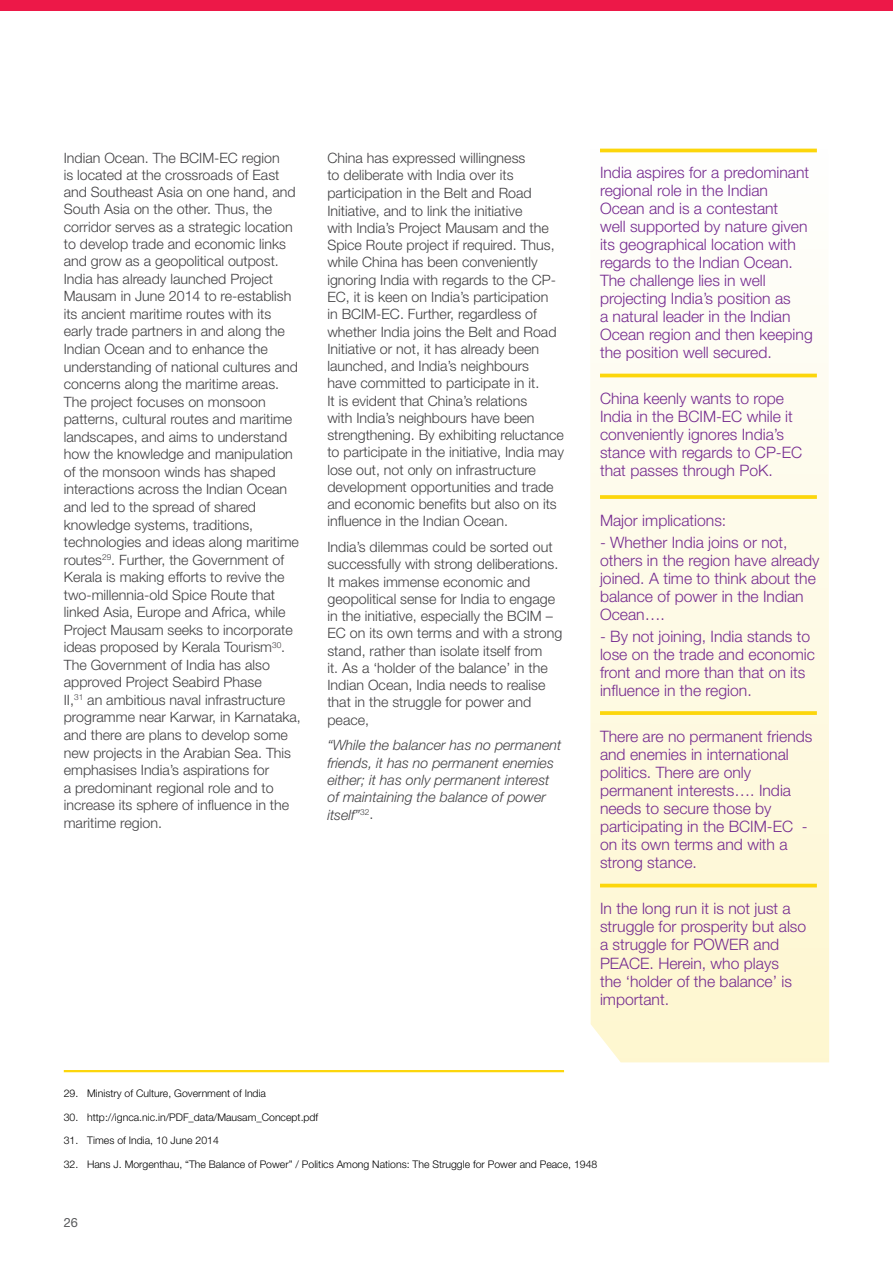
<style>
.page{position:relative;width:893px;height:1263px;background:#fff}
.page>*{position:absolute;margin:0;border:0;box-sizing:border-box;transform-origin:0 0}
.t1{font:300 15.75px/18px "Helvetica Neue";color:#752b90}
.t2{font:300 14.25px/17.5px "Helvetica Neue";color:#414042}
.t3{font:italic 300 14.25px/17.2px "Helvetica Neue";color:#414042}
.t4{font:12.75px "Helvetica Neue";color:#58595b}
.t5{font:300 10.5px "Helvetica Neue";color:#000}
.s1{font-style:normal}
</style>
<div class="page">
<div style="left:0;top:0;width:892px;height:11px;background:#ed1848"></div>
<svg style="left:590px;top:152px;width:239px;height:910px"></svg>
<hr style="left:600px;top:149px;width:217px;height:3px;background:#fcd60b">
<hr style="left:600px;top:374px;width:217px;height:3px;background:#fcd60b">
<svg style="left:600px;top:495px;width:217px;height:4px"></svg>
<svg style="left:600px;top:711px;width:217px;height:4px"></svg>
<hr style="left:600px;top:884px;width:217px;height:3px;background:#fcd60b">
<hr style="left:64px;top:1070px;width:500px;height:2px;background:#fcd60b">
<p class="t2" style="left:64px;top:148px;width:239px">Indian Ocean. The BCIM-EC region<br>is located at the crossroads of East and Southeast Asia on one hand, and South Asia on the other. Thus, the corridor serves as a strategic location to develop trade and economic links and grow as a geopolitical outpost.<br>India has already launched Project Mausam in June 2014 to re-establish its ancient maritime routes with its early trade partners in and along the Indian Ocean and to enhance the understanding of national cultures and concerns along the maritime areas.<br>The project focuses on monsoon patterns, cultural routes and maritime landscapes, and aims to understand how the knowledge and manipulation of the monsoon winds has shaped interactions across the Indian Ocean and led to the spread of shared knowledge systems, traditions, technologies and ideas along maritime routes<sup>29</sup>. Further, the Government of Kerala is making efforts to revive the two-millennia-old Spice Route that linked Asia, Europe and Africa, while Project Mausam seeks to incorporate ideas proposed by Kerala Tourism<sup>30</sup>.<br>The Government of India has also approved Project Seabird Phase<br>II,<sup>31</sup> an ambitious naval infrastructure programme near Karwar, in Karnataka, and there are plans to develop some new projects in the Arabian Sea. This emphasises India’s aspirations for<br>a predominant regional role and to increase its sphere of influence in the maritime region.</p>
<p class="t2" style="left:327px;top:148px;width:238px">China has expressed willingness<br>to deliberate with India over its participation in the Belt and Road Initiative, and to link the initiative<br>with India’s Project Mausam and the Spice Route project if required. Thus, while China has been conveniently ignoring India with regards to the CP-EC, it is keen on India’s participation<br>in BCIM-EC. Further, regardless of whether India joins the Belt and Road Initiative or not, it has already been launched, and India’s neighbours<br>have committed to participate in it.<br>It is evident that China’s relations<br>with India’s neighbours have been strengthening. By exhibiting reluctance to participate in the initiative, India may lose out, not only on infrastructure development opportunities and trade and economic benefits but also on its influence in the Indian Ocean.</p>
<p class="t2" style="left:327px;top:538px;width:236px">India’s dilemmas could be sorted out successfully with strong deliberations.<br>It makes immense economic and geopolitical sense for India to engage in the initiative, especially the BCIM – EC on its own terms and with a strong stand, rather than isolate itself from<br>it. As a ‘holder of the balance’ in the Indian Ocean, India needs to realise that in the struggle for power and peace,</p>
<p class="t3" style="left:327px;top:736px;width:235px">“While the balancer has no permanent friends, it has no permanent enemies either; it has only permanent interest of maintaining the balance of power itself”<sup>32</sup><span class="s1">.</span></p>
<p class="t1" style="left:600px;top:162px;width:214px">India aspires for a predominant regional role in the Indian<br>Ocean and is a contestant<br>well supported by nature given its geographical location with regards to the Indian Ocean.<br>The challenge lies in well projecting India’s position as<br>a natural leader in the Indian<br>Ocean region and then keeping the position well secured.</p>
<p class="t1" style="left:600px;top:389px;width:204px">China keenly wants to rope<br>India in the BCIM-EC while it conveniently ignores India’s stance with regards to CP-EC that passes through PoK.</p>
<p class="t1" style="left:600px;top:510px;width:128px">Major implications:</p>
<p class="t1" style="left:600px;top:532px;width:221px">- Whether India joins or not, others in the region have already joined. A time to think about the balance of power in the Indian<br>Ocean….</p>
<p class="t1" style="left:600px;top:627px;width:217px">- By not joining, India stands to lose on the trade and economic front and more than that on its influence in the region.</p>
<p class="t1" style="left:600px;top:726px;width:214px">There are no permanent friends and enemies in international politics. There are only permanent interests…. India needs to secure those by participating in the BCIM-EC - on its own terms and with a strong stance.</p>
<p class="t1" style="left:600px;top:899px;width:208px">In the long run it is not just a struggle for prosperity but also a struggle for POWER and<br>PEACE. Herein, who plays<br>the ‘holder of the balance’ is important.</p>
<p class="t5" style="left:64px;top:1085px;width:204px">29. Ministry of Culture, Government of India</p>
<p class="t5" style="left:64px;top:1109px;width:256px">30. http://ignca.nic.in/PDF_data/Mausam_Concept.pdf</p>
<p class="t5" style="left:64px;top:1132px;width:157px">31. Times of India, 10 June 2014</p>
<p class="t5" style="left:64px;top:1156px;width:535px">32. Hans J. Morgenthau, “The Balance of Power” / Politics Among Nations: The Struggle for Power and Peace, 1948</p>
<p class="t4" style="left:64px;top:1213px;width:16px">26</p>
</div>
